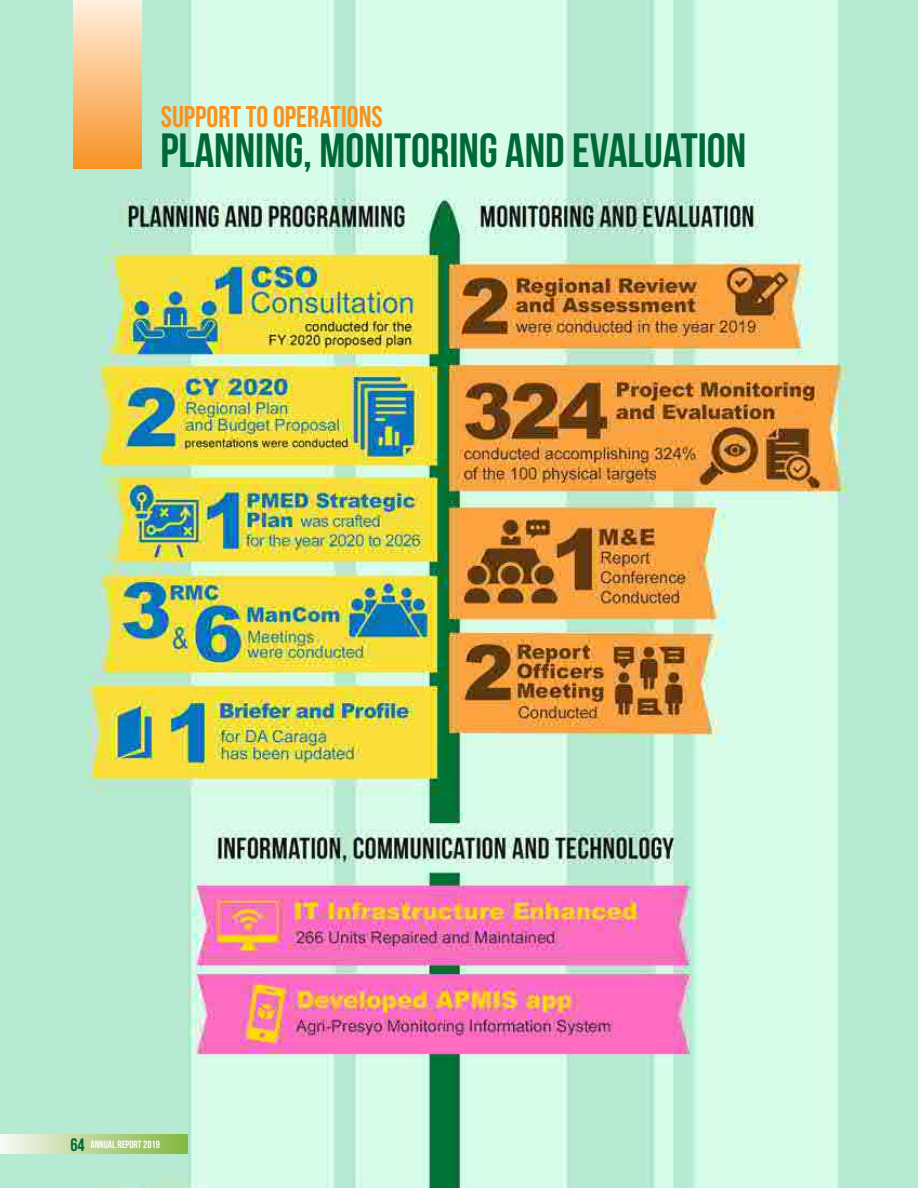
<style>
.page{position:relative;width:918px;height:1188px;background:#fff}
.page>*{position:absolute;margin:0;border:0;box-sizing:border-box;transform-origin:0 0}
.t1{font:48px "Bebas Neue";color:#006837}
.t2{font:30px "Bebas Neue";color:#f7921e}
.t3{font:18px "Bebas Neue";color:#006837}
.t4{font:10.5px "Bebas Neue";color:#fff}
</style>
<div class="page">
<img style="left:0;top:0;width:918px;height:1188px">
<div style="left:74px;top:0;width:67px;height:168px;background:linear-gradient(to bottom,#ffefdf,#f89326)"></div>
<div style="left:0;top:1134px;width:187px;height:20px;background:linear-gradient(to right,#f8f8f3,#82b63e)"></div>
<p class="t2" style="left:161px;top:100px;width:223px">SUPPORT TO OPERATIONS</p>
<p class="t1" style="left:160px;top:124px;width:588px">PLANNING, MONITORING AND EVALUATION</p>
<p class="t3" style="left:70px;top:1134px;width:16px">64</p>
<p class="t4" style="left:91px;top:1138px;width:71px">ANNUAL REPORT 2019</p>
</div>
